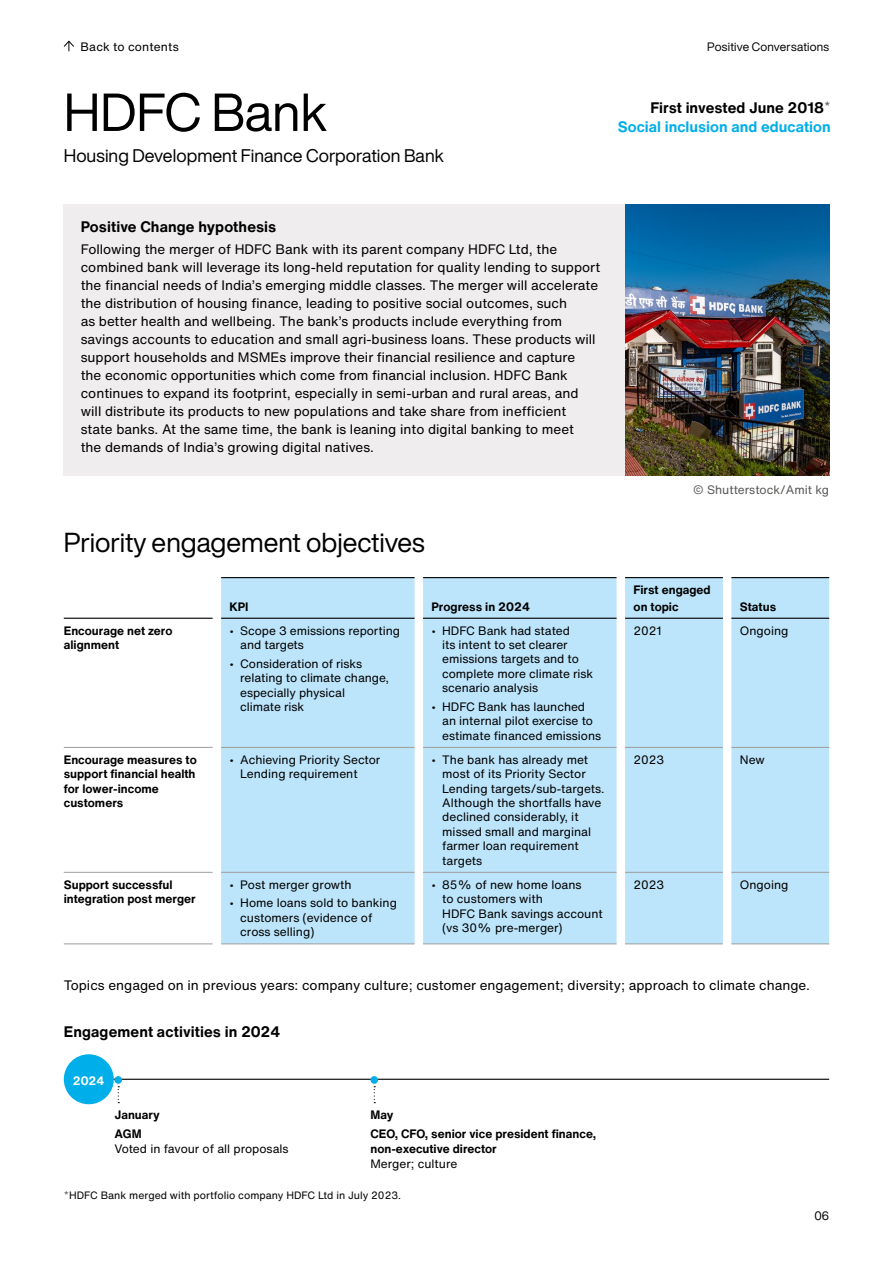
<style>
.page{position:relative;width:893px;height:1263px;background:#fff}
.page>*{position:absolute;margin:0;border:0;box-sizing:border-box;transform-origin:0 0}
.t1{font:52.5px "Helvetica Now Display";color:#000}
.t2{font:27px "Helvetica Now Display";color:#000}
.t3{font:18px "Helvetica Now Display";color:#000}
.t4{font:700 15px "Helvetica Now Text";letter-spacing:.005em;color:#000}
.t5{font:700 15px/19.5px "Helvetica Now Text";color:#00aeea;text-align:right}
.t6{font:13.5px/18px "Helvetica Now Text";color:#000}
.t7{font:12px/14.4px "Helvetica Now Text";color:#000}
.t8{font:700 12px/14.4px "Helvetica Now Text";color:#000}
.t9{font:12px "Helvetica Now Display";letter-spacing:.015em;color:#000}
.t10{font:12px "Helvetica Now Text";color:#575756}
.t11{font:700 12px "Helvetica Now Text";color:#fff}
.t12{font:10.5px "Helvetica Now Text";color:#000}
.s1{color:#000}
.s2{font-size:9.75px;color:#575756}
</style>
<div class="page">
<svg style="left:63px;top:40px;width:11px;height:11px"></svg>
<div style="left:64px;top:204px;width:561px;height:272px;background:#efedee"></div>
<img style="left:625px;top:204px;width:205px;height:272px">
<hr style="left:107px;top:1079px;width:722px;height:1px;background:#000">
<div style="left:64px;top:1054px;width:50px;height:50px;background:#00aeea;border-radius:50%"></div>
<div style="left:370px;top:1076px;width:8px;height:8px;background:#00aeea;border-radius:50%"></div>
<div style="left:114px;top:1076px;width:8px;height:8px;background:#00aeea;border-radius:50%"></div>
<div style="left:221px;top:578px;width:194px;height:365px;background:#bce4fa"></div>
<div style="left:423px;top:578px;width:406px;height:365px;background:#bce4fa"></div>
<hr style="left:64px;top:747px;width:149px;height:1px;background:#9d9d9c">
<hr style="left:64px;top:872px;width:149px;height:1px;background:#9d9d9c">
<hr style="left:64px;top:943px;width:149px;height:1px;background:#9d9d9c">
<hr style="left:221px;top:747px;width:194px;height:1px;background:#9d9d9c">
<hr style="left:423px;top:747px;width:194px;height:1px;background:#9d9d9c">
<hr style="left:625px;top:747px;width:98px;height:1px;background:#9d9d9c">
<hr style="left:731px;top:747px;width:98px;height:1px;background:#9d9d9c">
<hr style="left:221px;top:872px;width:194px;height:1px;background:#9d9d9c">
<hr style="left:423px;top:872px;width:194px;height:1px;background:#9d9d9c">
<hr style="left:625px;top:872px;width:98px;height:1px;background:#9d9d9c">
<hr style="left:731px;top:872px;width:98px;height:1px;background:#9d9d9c">
<hr style="left:221px;top:943px;width:194px;height:1px;background:#9d9d9c">
<hr style="left:423px;top:943px;width:194px;height:1px;background:#9d9d9c">
<hr style="left:625px;top:943px;width:98px;height:1px;background:#9d9d9c">
<hr style="left:731px;top:943px;width:98px;height:1px;background:#9d9d9c">
<hr style="left:64px;top:618px;width:149px;height:1px;background:#000">
<hr style="left:221px;top:577px;width:194px;height:1px;background:#000">
<hr style="left:423px;top:577px;width:194px;height:1px;background:#000">
<hr style="left:625px;top:577px;width:98px;height:1px;background:#000">
<hr style="left:731px;top:577px;width:98px;height:1px;background:#000">
<hr style="left:221px;top:618px;width:194px;height:1px;background:#000">
<hr style="left:423px;top:618px;width:194px;height:1px;background:#000">
<hr style="left:625px;top:618px;width:98px;height:1px;background:#000">
<hr style="left:731px;top:618px;width:98px;height:1px;background:#000">
<p class="t7" style="left:80px;top:40px;width:100px">Back to contents</p>
<h1 class="t1" style="left:64px;top:77px;width:265px">HDFC Bank</h1>
<h3 class="t3" style="left:64px;top:143px;width:382px">Housing Development Finance Corporation Bank</h3>
<p class="t9" style="left:707px;top:39px;width:123px">Positive Conversations</p>
<p class="t5" style="left:618px;top:98px;width:214px"><span class="s1">First invested June 2018</span><sup>*<br></sup>Social inclusion and education</p>
<p class="t4" style="left:81px;top:216px;width:197px">Positive Change hypothesis</p>
<p class="t6" style="left:81px;top:240px;width:521px">Following the merger of HDFC Bank with its parent company HDFC Ltd, the combined bank will leverage its long-held reputation for quality lending to support the financial needs of India’s emerging middle classes. The merger will accelerate the distribution of housing finance, leading to positive social outcomes, such<br>as better health and wellbeing. The bank’s products include everything from savings accounts to education and small agri-business loans. These products will support households and MSMEs improve their financial resilience and capture<br>the economic opportunities which come from financial inclusion. HDFC Bank continues to expand its footprint, especially in semi-urban and rural areas, and will distribute its products to new populations and take share from inefficient state banks. At the same time, the bank is leaning into digital banking to meet<br>the demands of India’s growing digital natives.</p>
<h2 class="t2" style="left:64px;top:524px;width:362px">Priority engagement objectives</h2>
<p class="t8" style="left:230px;top:599px;width:20px">KPI</p>
<p class="t8" style="left:432px;top:599px;width:100px">Progress in 2024</p>
<p class="t8" style="left:64px;top:623px;width:110px">Encourage net zero alignment</p>
<p class="t7" style="left:240px;top:623px;width:161px;text-indent:-11px">ș Scope 3 emissions reporting and targets</p>
<p class="t7" style="left:240px;top:656px;width:150px;text-indent:-11px">ș Consideration of risks relating to climate change, especially physical<br>climate risk</p>
<p class="t7" style="left:442px;top:623px;width:153px;text-indent:-11px">ș HDFC Bank had stated<br>its intent to set clearer emissions targets and to complete more climate risk scenario analysis</p>
<p class="t7" style="left:442px;top:699px;width:160px;text-indent:-11px">ș HDFC Bank has launched an internal pilot exercise to estimate financed emissions</p>
<p class="t10" style="left:693px;top:481px;width:137px">© Shutterstock/Amit kg</p>
<p class="t8" style="left:634px;top:582px;width:79px;line-height:16.5px">First engaged on topic</p>
<p class="t8" style="left:740px;top:599px;width:38px">Status</p>
<p class="t7" style="left:634px;top:623px;width:30px">2021</p>
<p class="t7" style="left:740px;top:623px;width:50px">Ongoing</p>
<p class="t8" style="left:64px;top:752px;width:135px">Encourage measures to support financial health for lower-income customers</p>
<p class="t7" style="left:240px;top:752px;width:142px;text-indent:-11px">ș Achieving Priority Sector<br>Lending requirement</p>
<p class="t7" style="left:442px;top:752px;width:164px;text-indent:-11px">ș The bank has already met most of its Priority Sector<br>Lending targets/sub-targets.<br>Although the shortfalls have declined considerably, it missed small and marginal farmer loan requirement targets</p>
<p class="t7" style="left:634px;top:752px;width:32px">2023</p>
<p class="t7" style="left:740px;top:752px;width:26px">New</p>
<p class="t8" style="left:64px;top:877px;width:134px">Support successful integration post merger</p>
<p class="t7" style="left:230px;top:875px;width:169px;line-height:18.6px">ș Post merger growth<br>ș Home loans sold to banking</p>
<p class="t7" style="left:240px;top:910px;width:134px">customers (evidence of cross selling)</p>
<p class="t7" style="left:442px;top:877px;width:162px;text-indent:-11px">ș 85% of new home loans<br>to customers with<br>HDFC Bank savings account (vs 30% pre-merger)</p>
<p class="t7" style="left:634px;top:877px;width:32px">2023</p>
<p class="t7" style="left:740px;top:877px;width:50px">Ongoing</p>
<p class="t6" style="left:64px;top:976px;width:747px">Topics engaged on in previous years: company culture; customer engagement; diversity; approach to climate change.</p>
<p class="t4" style="left:64px;top:1022px;width:218px">Engagement activities in 2024</p>
<p class="t11" style="left:73px;top:1072px;width:33px">2024</p>
<p class="t8" style="left:114px;top:1105px;width:47px;line-height:19.2px">January<br>AGM</p>
<p class="t7" style="left:114px;top:1142px;width:176px">Voted in favour of all proposals</p>
<p class="t8" style="left:370px;top:1105px;width:227px;line-height:19.2px">May<br>CEO, CFO, senior vice president finance,</p>
<p class="t8" style="left:370px;top:1142px;width:128px">non-executive director</p>
<p class="t7" style="left:370px;top:1157px;width:88px">Merger; culture</p>
<p class="t12" style="left:64px;top:1188px;width:339px"><span class="s2">*</span>HDFC Bank merged with portfolio company HDFC Ltd in July 2023.</p>
<p class="t9" style="left:815px;top:1208px;width:16px">06</p>
</div>
